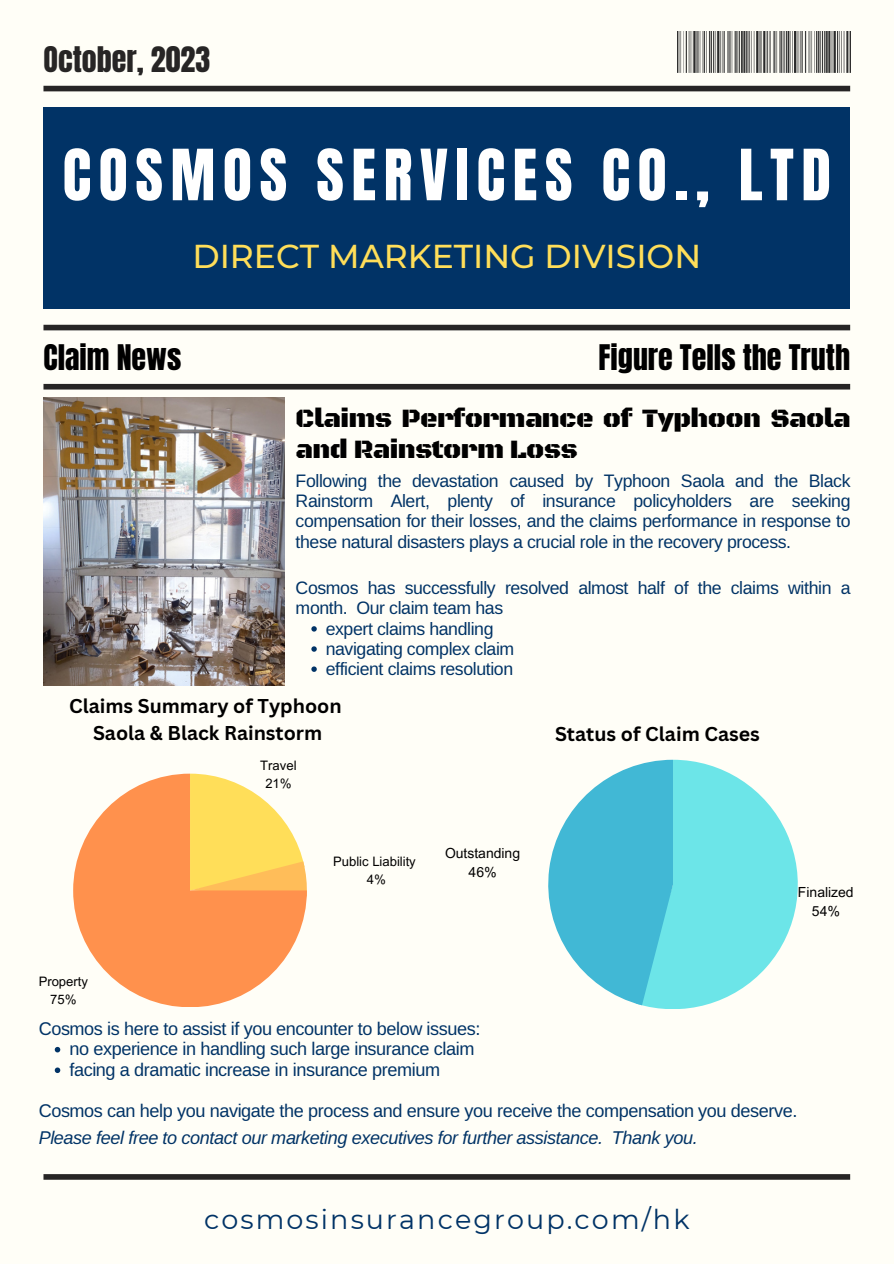
<style>
.page{position:relative;width:894px;height:1264px;background:#fff}
.page>*{position:absolute;margin:0;border:0;box-sizing:border-box;transform-origin:0 0}
.t1{font:60px "Anton";letter-spacing:.125em;color:#fff}
.t2{font:500 33px "Montserrat";color:#ffde59}
.t3{font:30px "Anton";color:#000}
.t4{font:30px "Anton";color:#272525}
.t5{font:27px/30.3px "Black Ops One";letter-spacing:-.02em;color:#000}
.t6{font:27px "Montserrat";letter-spacing:.08em;color:#013366}
.t7{font:700 19.5px "Canva Sans";color:#000}
.t8{font:18.15px "Libra Sans";letter-spacing:-.02em;color:#013366}
.t9{font:italic 18.15px "Libra Sans";letter-spacing:-.02em;color:#013366}
.t10{font:17.7px/20.1px "Libra Sans";letter-spacing:-.02em;color:#013366;text-align:justify}
.t11{font:13.95px "Arial MT Pro";color:#000}
.t12{font:13.05px "Arial MT Pro";color:#000}
</style>
<div class="page">
<div style="left:0;top:0;width:893px;height:1263px;background:#fffef7"></div>
<img style="left:43px;top:397px;width:241px;height:288px">
<div style="left:43px;top:86px;width:806px;height:5px;background:#272525"></div>
<div style="left:43px;top:107px;width:806px;height:202px;background:#013366"></div>
<img style="left:677px;top:31px;width:173px;height:42px">
<div style="left:43px;top:325px;width:806px;height:5px;background:#272525"></div>
<div style="left:43px;top:384px;width:806px;height:5px;background:#272525"></div>
<div style="left:43px;top:1174px;width:806px;height:5px;background:#272525"></div>
<svg style="left:311px;top:626px;width:6px;height:5px"></svg>
<svg style="left:311px;top:646px;width:6px;height:5px"></svg>
<svg style="left:311px;top:666px;width:6px;height:6px"></svg>
<svg style="left:55px;top:1046px;width:5px;height:6px"></svg>
<svg style="left:55px;top:1067px;width:5px;height:6px"></svg>
<svg style="left:548px;top:759px;width:249px;height:250px"></svg>
<svg style="left:73px;top:773px;width:234px;height:234px;fill:#ff914d"></svg>
<p class="t4" style="left:43px;top:38px;width:168px">October, 2023</p>
<p class="t1" style="left:63px;top:132px;width:769px">COSMOS SERVICES CO., LTD</p>
<p class="t2" style="left:192px;top:236px;width:510px">DIRECT MARKETING DIVISION</p>
<p class="t3" style="left:43px;top:336px;width:139px">Claim News</p>
<p class="t3" style="left:598px;top:336px;width:253px">Figure Tells the Truth</p>
<p class="t5" style="left:295px;top:404px;width:556px">Claims Performance of Typhoon Saola and Rainstorm Loss</p>
<p class="t10" style="left:295px;top:471px;width:556px">Following the devastation caused by Typhoon Saola and the Black Rainstorm Alert, plenty of insurance policyholders are seeking compensation for their losses, and the claims performance in response to these natural disasters plays a crucial role in the recovery process.</p>
<p class="t10" style="left:295px;top:578px;width:556px">Cosmos has successfully resolved almost half of the claims within a month. Our claim team has</p>
<p class="t10" style="left:325px;top:618px;width:169px">expert claims handling</p>
<p class="t10" style="left:325px;top:638px;width:190px">navigating complex claim</p>
<p class="t10" style="left:325px;top:658px;width:189px">efficient claims resolution</p>
<p class="t7" style="left:69px;top:692px;width:274px">Claims Summary of Typhoon</p>
<p class="t7" style="left:93px;top:719px;width:231px">Saola &amp; Black Rainstorm</p>
<p class="t7" style="left:555px;top:720px;width:206px">Status of Claim Cases</p>
<p class="t12" style="left:39px;top:976px;width:51px">Property</p>
<p class="t12" style="left:50px;top:994px;width:28px">75%</p>
<p class="t12" style="left:260px;top:760px;width:38px">Travel</p>
<p class="t12" style="left:265px;top:778px;width:28px">21%</p>
<p class="t12" style="left:333px;top:856px;width:84px">Public Liability</p>
<p class="t12" style="left:367px;top:874px;width:20px">4%</p>
<p class="t11" style="left:445px;top:848px;width:77px">Outstanding</p>
<p class="t11" style="left:468px;top:867px;width:29px">46%</p>
<p class="t8" style="left:39px;top:1018px;width:443px">Cosmos is here to assist if you encounter to below issues:</p>
<p class="t8" style="left:69px;top:1039px;width:406px">no experience in handling such large insurance claim</p>
<p class="t8" style="left:69px;top:1059px;width:372px">facing a dramatic increase in insurance premium</p>
<p class="t11" style="left:797px;top:886px;width:57px">Finalized</p>
<p class="t11" style="left:811px;top:905px;width:29px">54%</p>
<p class="t8" style="left:39px;top:1100px;width:760px">Cosmos can help you navigate the process and ensure you receive the compensation you deserve.</p>
<p class="t9" style="left:39px;top:1127px;width:660px">Please feel free to contact our marketing executives for further assistance. Thank you.</p>
<p class="t6" style="left:204px;top:1202px;width:487px">cosmosinsurancegroup.com/hk</p>
</div>
